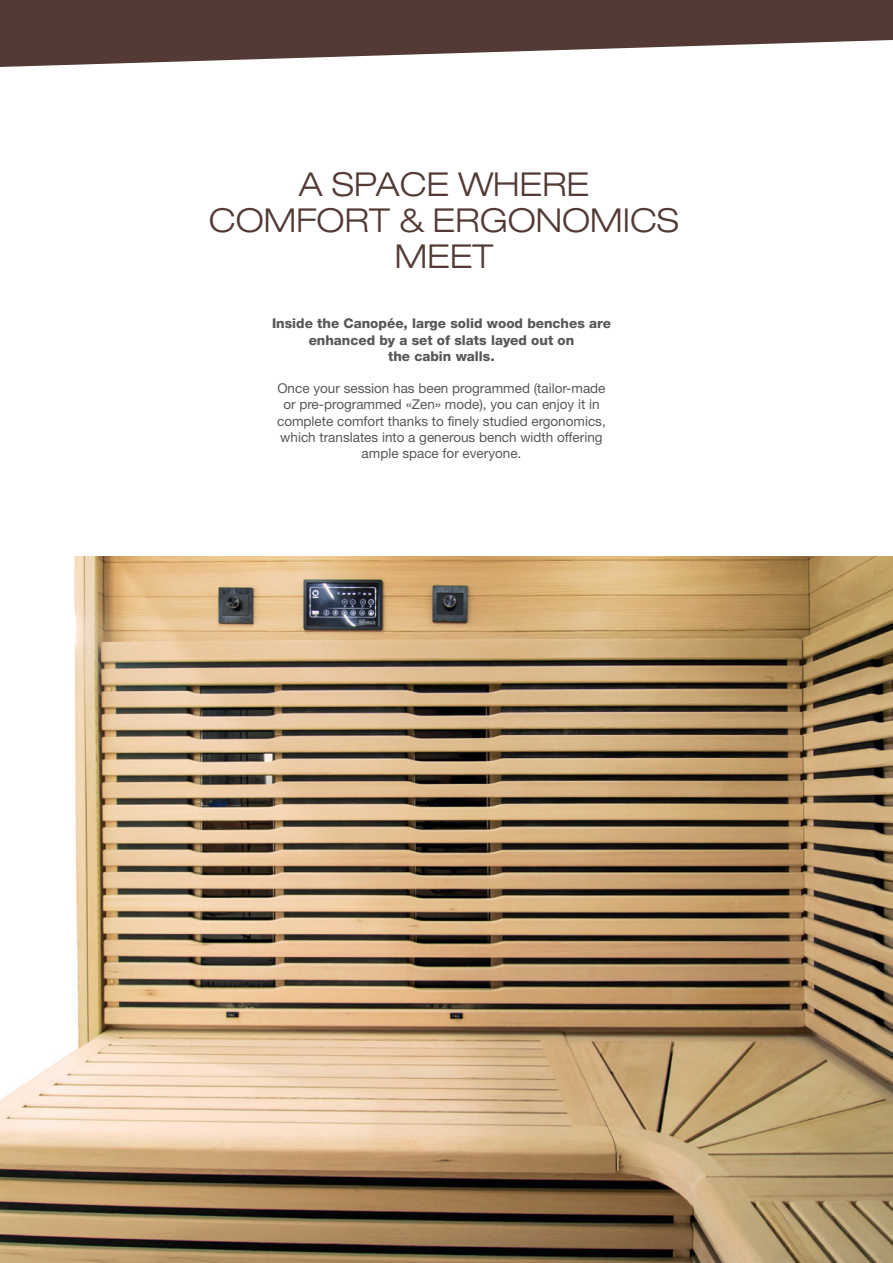
<style>
.page{position:relative;width:893px;height:1263px;background:#fff}
.page>*{position:absolute;margin:0;border:0;box-sizing:border-box;transform-origin:0 0}
.t1{font:300 expanded 33px/36px "Helvetica Neue";color:#533a34;text-align:center}
.t2{font:13.5px/16.2px "Helvetica Neue";color:#57585a;text-align:center}
.t3{font:800 13.5px/16.2px "Helvetica Neue";color:#57585a;text-align:center}
</style>
<div class="page">
<img style="left:0;top:556px;width:893px;height:707px">
<svg style="left:0;top:0;width:893px;height:67px;fill:#533a34"></svg>
<h1 class="t1" style="left:209px;top:165px;width:471px">A SPACE WHERE<br>COMFORT &amp; ERGONOMICS<br>MEET</h1>
<p class="t3" style="left:272px;top:315px;width:340px">Inside the Canopée, large solid wood benches are enhanced by a set of slats layed out on<br>the cabin walls.</p>
<p class="t2" style="left:277px;top:380px;width:330px">Once your session has been programmed (tailor-made or pre-programmed «Zen» mode), you can enjoy it in complete comfort thanks to finely studied ergonomics, which translates into a generous bench width offering ample space for everyone.</p>
</div>
